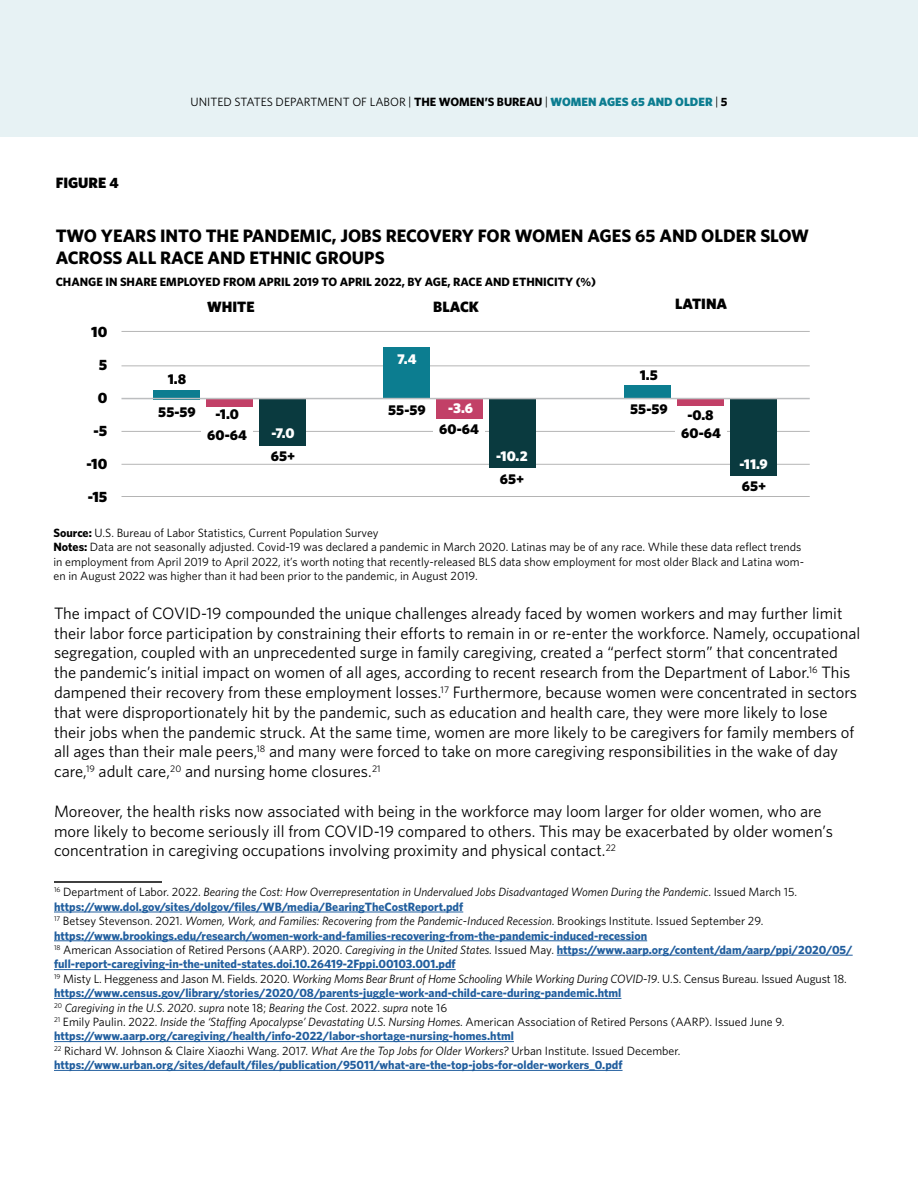
<style>
.page{position:relative;width:918px;height:1188px;background:#fff}
.page>*{position:absolute;margin:0;border:0;box-sizing:border-box;transform-origin:0 0}
.t1{font:700 18px/21.6px "Whitney";color:#000}
.text{font:16.5px/19.8px "Whitney";color:#000}
.t2{font:900 15px "Whitney";color:#000}
.t3{font:900 14.25px "Whitney";color:#000}
.t4{font:900 14.25px "Whitney";color:#fff}
.footnote{font:700 12px/14.4px "Whitney";color:#215e9e}
.footnote-2{font:12px/14.4px "Whitney";color:#000}
.footnote-3{font:italic 12px "Whitney";color:#000}
.t5{font:700 12px "Whitney";color:#000}
.s1{font-family:"Raleway"}
.s2{font-weight:700}
.s3{font-weight:900;color:#0c7d90}
.s4{font-style:normal}
.s5{font-weight:400;color:#000}
.s6{font-weight:400;font-style:italic;color:#000}
.s7{font-style:italic}
</style>
<div class="page">
<div style="left:0;top:0;width:918px;height:136px;background:#e7f2f4"></div>
<hr style="left:54px;top:881px;width:108px;height:2px;background:#000">
<hr style="left:54px;top:912px;width:409px;height:1px;background:#215e9e">
<hr style="left:54px;top:940px;width:593px;height:1px;background:#215e9e">
<hr style="left:557px;top:955px;width:296px;height:1px;background:#215e9e">
<hr style="left:54px;top:969px;width:402px;height:1px;background:#215e9e">
<hr style="left:54px;top:998px;width:567px;height:1px;background:#215e9e">
<hr style="left:54px;top:1041px;width:460px;height:1px;background:#215e9e">
<hr style="left:54px;top:1070px;width:569px;height:1px;background:#215e9e">
<hr style="left:121px;top:464px;width:689px;height:1px;background:#000">
<hr style="left:121px;top:496px;width:689px;height:1px;background:#000">
<hr style="left:121px;top:431px;width:689px;height:1px;background:#000">
<div style="left:153px;top:390px;width:46px;height:9px;background:#0c7d90"></div>
<div style="left:206px;top:399px;width:47px;height:7px;background:#c24067"></div>
<div style="left:259px;top:399px;width:47px;height:47px;background:#0a3a3f"></div>
<div style="left:436px;top:398px;width:46px;height:21px;background:#c24067"></div>
<div style="left:489px;top:399px;width:47px;height:68px;background:#0a3a3f"></div>
<div style="left:624px;top:385px;width:46px;height:13px;background:#0c7d90"></div>
<div style="left:677px;top:399px;width:46px;height:6px;background:#c24067"></div>
<div style="left:730px;top:399px;width:47px;height:77px;background:#0a3a3f"></div>
<div style="left:201px;top:428px;width:52px;height:12px;background:#fff"></div>
<div style="left:433px;top:423px;width:52px;height:11px;background:#fff"></div>
<hr style="left:121px;top:331px;width:689px;height:1px;background:#000">
<div style="left:675px;top:426px;width:52px;height:12px;background:#fff"></div>
<hr style="left:121px;top:365px;width:689px;height:1px;background:#000">
<div style="left:383px;top:347px;width:46px;height:51px;background:#0c7d90"></div>
<hr style="left:121px;top:398px;width:689px;height:1px;background:#bcbec0">
<p class="t2" style="left:56px;top:173px;width:65px">FIGURE 4</p>
<h1 class="footnote-2" style="left:191px;top:95px;width:538px">UNITED STATES DEPARTMENT OF LABOR <span class="s1">|</span> <span class="s2">THE WOMEN’S BUREAU</span> <span class="s1">|</span> <span class="s3">WOMEN AGES 65 AND OLDER</span> <span class="s1">|</span> <span class="s2">5</span></h1>
<p class="t1" style="left:56px;top:225px;width:755px">TWO YEARS INTO THE PANDEMIC, JOBS RECOVERY FOR WOMEN AGES 65 AND OLDER SLOW<br>ACROSS ALL RACE AND ETHNIC GROUPS</p>
<p class="t5" style="left:56px;top:273px;width:542px">CHANGE IN SHARE EMPLOYED FROM APRIL 2019 TO APRIL 2022, BY AGE, RACE AND ETHNICITY (%)</p>
<p class="t2" style="left:91px;top:322px;width:18px">10</p>
<p class="t2" style="left:99px;top:355px;width:10px">5</p>
<p class="t2" style="left:98px;top:388px;width:11px">0</p>
<p class="t2" style="left:94px;top:421px;width:15px">-5</p>
<p class="t2" style="left:87px;top:454px;width:22px">-10</p>
<p class="t2" style="left:88px;top:487px;width:21px">-15</p>
<p class="t2" style="left:207px;top:297px;width:49px">WHITE</p>
<p class="t2" style="left:433px;top:297px;width:47px">BLACK</p>
<p class="t2" style="left:675px;top:293px;width:54px">LATINA</p>
<p class="t3" style="left:168px;top:369px;width:20px">1.8</p>
<p class="t3" style="left:158px;top:403px;width:39px">55-59</p>
<p class="t3" style="left:216px;top:404px;width:25px">-1.0</p>
<p class="t3" style="left:207px;top:425px;width:41px">60-64</p>
<p class="t4" style="left:271px;top:424px;width:25px">-7.0</p>
<p class="t3" style="left:271px;top:447px;width:26px">65+</p>
<p class="t4" style="left:397px;top:349px;width:21px">7.4</p>
<p class="t3" style="left:388px;top:400px;width:39px">55-59</p>
<p class="t4" style="left:448px;top:399px;width:27px">-3.6</p>
<p class="t3" style="left:439px;top:419px;width:41px">60-64</p>
<p class="t4" style="left:496px;top:447px;width:33px">-10.2</p>
<p class="t3" style="left:500px;top:469px;width:26px">65+</p>
<p class="t3" style="left:640px;top:365px;width:20px">1.5</p>
<p class="t3" style="left:630px;top:400px;width:39px">55-59</p>
<p class="t3" style="left:688px;top:406px;width:28px">-0.8</p>
<p class="t3" style="left:681px;top:423px;width:41px">60-64</p>
<p class="t4" style="left:739px;top:455px;width:30px">-11.9</p>
<p class="t3" style="left:742px;top:476px;width:26px">65+</p>
<p class="footnote-2" style="left:54px;top:525px;width:327px"><span class="s2">Source:</span> U.S. Bureau of Labor Statistics, Current Population Survey</p>
<p class="footnote-2" style="left:54px;top:540px;width:752px"><span class="s2">Notes:</span> Data are not seasonally adjusted. Covid-19 was declared a pandemic in March 2020. Latinas may be of any race. While these data reflect trends in employment from April 2019 to April 2022, it’s worth noting that recently-released BLS data show employment for most older Black and Latina wom&shy;en in August 2022 was higher than it had been prior to the pandemic, in August 2019.</p>
<p class="text" style="left:54px;top:603px;width:808px">The impact of COVID-19 compounded the unique challenges already faced by women workers and may further limit their labor force participation by constraining their efforts to remain in or re-enter the workforce. Namely, occupational segregation, coupled with an unprecedented surge in family caregiving, created a “perfect storm” that concentrated the pandemic’s initial impact on women of all ages, according to recent research from the Department of Labor.<sup>16</sup> This dampened their recovery from these employment losses.<sup>17</sup> Furthermore, because women were concentrated in sectors that were disproportionately hit by the pandemic, such as education and health care, they were more likely to lose their jobs when the pandemic struck. At the same time, women are more likely to be caregivers for family members of all ages than their male peers,<sup>18</sup> and many were forced to take on more caregiving responsibilities in the wake of day care,<sup>19</sup> adult care,<sup>20</sup> and nursing home closures.<sup>21</sup></p>
<p class="text" style="left:54px;top:801px;width:780px">Moreover, the health risks now associated with being in the workforce may loom larger for older women, who are more likely to become seriously ill from COVID-19 compared to others. This may be exacerbated by older women’s concentration in caregiving occupations involving proximity and physical contact.<sup>22</sup></p>
<p class="footnote-3" style="left:54px;top:884px;width:745px"><sup>16</sup> <span class="s4">Department of Labor. 2022.</span> Bearing the Cost: How Overrepresentation in Undervalued Jobs Disadvantaged Women During the Pandemic<span class="s4">. Issued March 15.</span></p>
<p class="footnote" style="left:54px;top:899px;width:411px">https://www.dol.gov/sites/dolgov/files/WB/media/BearingTheCostReport.pdf</p>
<p class="footnote-3" style="left:54px;top:913px;width:711px"><sup>17</sup> <span class="s4">Betsey Stevenson. 2021.</span> Women, Work, and Families: Recovering from the Pandemic-Induced Recession<span class="s4">. Brookings Institute. Issued September 29.</span></p>
<p class="footnote" style="left:54px;top:928px;width:595px">https://www.brookings.edu/research/women-work-and-families-recovering-from-the-pandemic-induced-recession</p>
<p class="footnote" style="left:54px;top:942px;width:800px"><sup>18</sup> <span class="s5">American Association of Retired Persons (AARP). 2020.</span> <span class="s6">Caregiving in the United States.</span> <span class="s5">Issued May.</span> https://www.aarp.org/content/dam/aarp/ppi/2020/05/ full-report-caregiving-in-the-united-states.doi.10.26419-2Fppi.00103.001.pdf</p>
<p class="footnote" style="left:54px;top:971px;width:794px"><sup>19</sup> <span class="s5">Misty L. Heggeness and Jason M. Fields. 2020.</span> <span class="s6">Working Moms Bear Brunt of Home Schooling While Working During COVID-19</span><span class="s5">. U.S. Census Bureau. Issued August 18. </span>https://www.census.gov/library/stories/2020/08/parents-juggle-work-and-child-care-during-pandemic.html</p>
<p class="footnote-3" style="left:54px;top:999px;width:395px"><sup>20</sup> Caregiving in the U.S<span class="s4">.</span> 2020<span class="s4">.</span> supra <span class="s4">note 18;</span> Bearing the Cost<span class="s4">. 2022.</span> supra <span class="s4">note 16</span></p>
<p class="footnote-2" style="left:54px;top:1014px;width:732px"><sup>21</sup> Emily Paulin. 2022. <span class="s7">Inside the ‘Staffing Apocalypse’ Devastating U.S. Nursing Homes</span>. American Association of Retired Persons (AARP). Issued June 9.</p>
<p class="footnote" style="left:54px;top:1029px;width:461px">https://www.aarp.org/caregiving/health/info-2022/labor-shortage-nursing-homes.html</p>
<p class="footnote-2" style="left:54px;top:1043px;width:628px"><sup>22</sup> Richard W. Johnson &amp; Claire Xiaozhi Wang. 2017. <span class="s7">What Are the Top Jobs for Older Workers?</span> Urban Institute. Issued December.</p>
<p class="footnote" style="left:54px;top:1058px;width:570px">https://www.urban.org/sites/default/files/publication/95011/what-are-the-top-jobs-for-older-workers_0.pdf</p>
</div>
